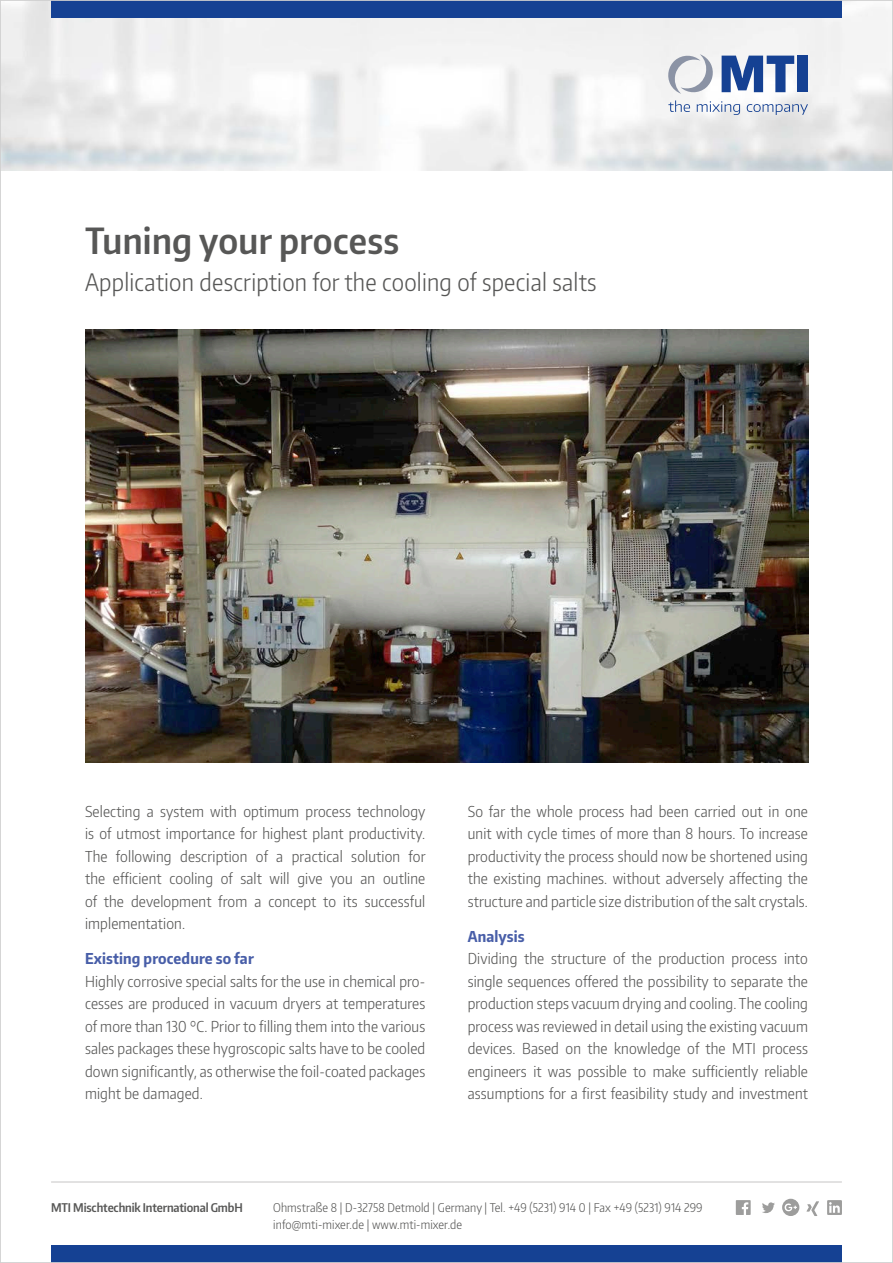
<style>
.page{position:relative;width:893px;height:1263px;background:#fff}
.page>*{position:absolute;margin:0;border:0;box-sizing:border-box;transform-origin:0 0}
.t1{font:600 36px "Encode Sans Condensed";letter-spacing:.01em;color:#575756}
.t2{font:300 24px "Encode Sans Condensed";letter-spacing:.01em;color:#575756}
.t3{font:300 15px/22.5px "Encode Sans Condensed";letter-spacing:.01em;color:#575756;text-align:justify}
.t4{font:700 15px "Encode Sans Condensed";letter-spacing:.01em;color:#485ea8}
.t5{font:300 12px/16.5px "Encode Sans Condensed";letter-spacing:.01em;color:#575756}
.t6{font:600 12px "Encode Sans Condensed";letter-spacing:-.01em;color:#575756}
</style>
<div class="page">
<img style="left:2px;top:2px;width:889px;height:168px">
<div style="left:51px;top:0;width:791px;height:17px;background:#154193"></div>
<div style="left:51px;top:1246px;width:791px;height:17px;background:#154193"></div>
<svg style="left:668px;top:100px;width:22px;height:12px"></svg>
<svg style="left:697px;top:101px;width:43px;height:14px"></svg>
<svg style="left:747px;top:104px;width:61px;height:11px"></svg>
<svg style="left:722px;top:56px;width:72px;height:36px"></svg>
<div style="left:798px;top:56px;width:10px;height:36px;background:#154193"></div>
<svg style="left:668px;top:54px;width:47px;height:40px"></svg>
<svg style="left:762px;top:1202px;width:13px;height:11px"></svg>
<svg style="left:806px;top:1201px;width:13px;height:15px"></svg>
<svg style="left:736px;top:1200px;width:15px;height:15px"></svg>
<svg style="left:827px;top:1200px;width:15px;height:15px"></svg>
<svg style="left:782px;top:1199px;width:17px;height:17px"></svg>
<hr style="left:51px;top:1181px;width:791px;height:1px;background:#c6c5c5">
<img style="left:85px;top:330px;width:723px;height:433px">
<h1 class="t1" style="left:85px;top:217px;width:316px">Tuning your process</h1>
<h2 class="t2" style="left:85px;top:267px;width:513px">Application description for the cooling of special salts</h2>
<p class="t3" style="left:85px;top:799px;width:342px">Selecting a system with optimum process technology is of utmost importance for highest plant productivity.<br>The following description of a practical solution for the efficient cooling of salt will give you an outline of the development from a concept to its successful implementation.</p>
<p class="t4" style="left:85px;top:949px;width:170px">Existing procedure so far</p>
<p class="t3" style="left:85px;top:969px;width:342px">Highly corrosive special salts for the use in chemical pro&shy;cesses are produced in vacuum dryers at temperatures of more than 130 °C. Prior to filling them into the various sales packages these hygroscopic salts have to be cooled down significantly, as otherwise the foil-coated packages might be damaged.</p>
<p class="t3" style="left:468px;top:799px;width:342px">So far the whole process had been carried out in one unit with cycle times of more than 8 hours. To increase productivity the process should now be shortened using the existing machines. without adversely affecting the structure and particle size distribution of the salt crystals.</p>
<p class="t4" style="left:468px;top:926px;width:58px">Analysis</p>
<p class="t3" style="left:468px;top:947px;width:342px">Dividing the structure of the production process into single sequences offered the possibility to separate the production steps vacuum drying and cooling. The cooling process was reviewed in detail using the existing vacuum devices. Based on the knowledge of the MTI process engineers it was possible to make sufficiently reliable assumptions for a first feasibility study and investment</p>
<p class="t6" style="left:51px;top:1200px;width:193px">MTI Mischtechnik International GmbH</p>
<p class="t5" style="left:273px;top:1199px;width:431px">Ohmstraße 8 | D-32758 Detmold | Germany | Tel. +49 (5231) 914 0 | Fax +49 (5231) 914 299 info@mti-mixer.de | www.mti-mixer.de</p>
</div>
